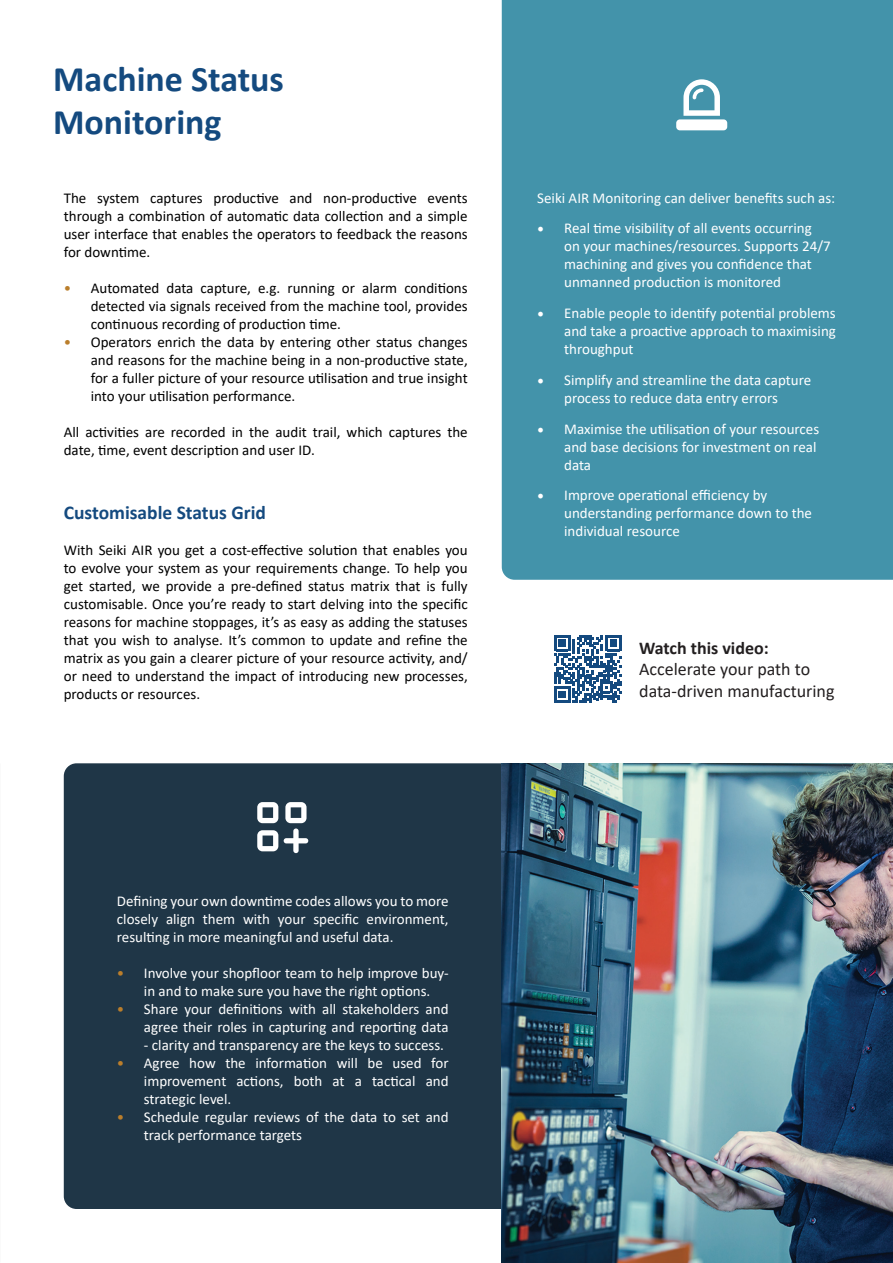
<style>
.page{position:relative;width:893px;height:1263px;background:#fff}
.page>*{position:absolute;margin:0;border:0;box-sizing:border-box;transform-origin:0 0}
.t1{font:700 36px/43.2px "Calibri";color:#144a7f}
.t2{font:700 19.5px "Calibri";color:#144a7f}
.t3{font:18px/21.6px "Calibri";color:#231f20}
.t4{font:700 18px "Calibri";color:#231f20}
.t5{font:15px/18px "Calibri";color:#000;text-align:justify}
.t6{font:15px/18px "Calibri";color:#fff}
.s1{color:#ba7e2b}
.s2{font-family:"Minion Pro";font-size:18px}
</style>
<div class="page">
<div style="left:64px;top:763px;width:438px;height:446px;background:#1f3647"></div>
<img style="left:502px;top:763px;width:391px;height:500px">
<div style="left:502px;top:0;width:391px;height:580px;background:#4393aa"></div>
<svg style="left:257px;top:802px;width:51px;height:51px"></svg>
<svg style="left:676px;top:79px;width:51px;height:51px"></svg>
<svg style="left:554px;top:635px;width:68px;height:67px"></svg>
<h1 class="t1" style="left:53px;top:57px;width:232px">Machine Status<br>Monitoring</h1>
<p class="t5" style="left:64px;top:188px;width:405px">The system captures productive and non-productive events through a combination of automatic data collection and a simple user interface that enables the operators to feedback the reasons for downtime.</p>
<p class="t5" style="left:91px;top:278px;width:378px;text-indent:-27px"><span class="s1">•</span> Automated data capture, e.g. running or alarm conditions detected via signals received from the machine tool, provides continuous recording of production time.</p>
<p class="t5" style="left:91px;top:332px;width:378px;text-indent:-27px"><span class="s1">•</span> Operators enrich the data by entering other status changes and reasons for the machine being in a non-productive state, for a fuller picture of your resource utilisation and true insight into your utilisation performance.</p>
<p class="t5" style="left:64px;top:422px;width:405px">All activities are recorded in the audit trail, which captures the date, time, event description and user ID.</p>
<h2 class="t2" style="left:64px;top:499px;width:204px">Customisable Status Grid</h2>
<p class="t5" style="left:64px;top:541px;width:405px">With Seiki AIR you get a cost-effective solution that enables you to evolve your system as your requirements change. To help you get started, we provide a pre-defined status matrix that is fully customisable. Once you’re ready to start delving into the specific reasons for machine stoppages, it’s as easy as adding the statuses that you wish to analyse. It’s common to update and refine the matrix as you gain a clearer picture of your resource activity, and/ or need to understand the impact of introducing new processes, products or resources.</p>
<p class="t6" style="left:537px;top:188px;width:300px">Seiki AIR Monitoring can deliver benefits such as:</p>
<p class="t6" style="left:564px;top:219px;width:268px;text-indent:-27px"><span class="s2">•</span> Real time visibility of all events occurring on your machines/resources. Supports 24/7 machining and gives you confidence that unmanned production is monitored</p>
<p class="t6" style="left:564px;top:304px;width:273px;text-align:justify;text-indent:-27px"><span class="s2">•</span> Enable people to identify potential problems and take a proactive approach to maximising throughput</p>
<p class="t6" style="left:537px;top:371px;width:275px;text-align:center"><span class="s2">•</span> Simplify and streamline the data capture process to reduce data entry errors</p>
<p class="t6" style="left:564px;top:419px;width:257px;text-indent:-27px"><span class="s2">•</span> Maximise the utilisation of your resources and base decisions for investment on real data</p>
<p class="t6" style="left:564px;top:486px;width:249px;text-indent:-27px"><span class="s2">•</span> Improve operational efficiency by understanding performance down to the individual resource</p>
<p class="t4" style="left:639px;top:635px;width:131px">Watch this video:</p>
<p class="t3" style="left:639px;top:658px;width:197px">Accelerate your path to data-driven manufacturing</p>
<p class="t6" style="left:117px;top:892px;width:333px;text-align:justify">Defining your own downtime codes allows you to more closely align them with your specific environment, resulting in more meaningful and useful data.</p>
<p class="t6" style="left:117px;top:964px;width:333px;text-align:center"><span class="s1">•</span> Involve your shopfloor team to help improve buy&shy;in and to make sure you have the right options.</p>
<p class="t6" style="left:117px;top:1000px;width:333px;text-align:right"><span class="s1">•</span> Share your definitions with all stakeholders and agree their roles in capturing and reporting data</p>
<p class="t6" style="left:144px;top:1036px;width:302px">- clarity and transparency are the keys to success.</p>
<p class="t6" style="left:144px;top:1054px;width:306px;text-align:justify;text-indent:-27px"><span class="s1">•</span> Agree how the information will be used for improvement actions, both at a tactical and strategic level.</p>
<p class="t6" style="left:144px;top:1108px;width:306px;text-indent:-27px"><span class="s1">•</span> Schedule regular reviews of the data to set and track performance targets</p>
</div>
